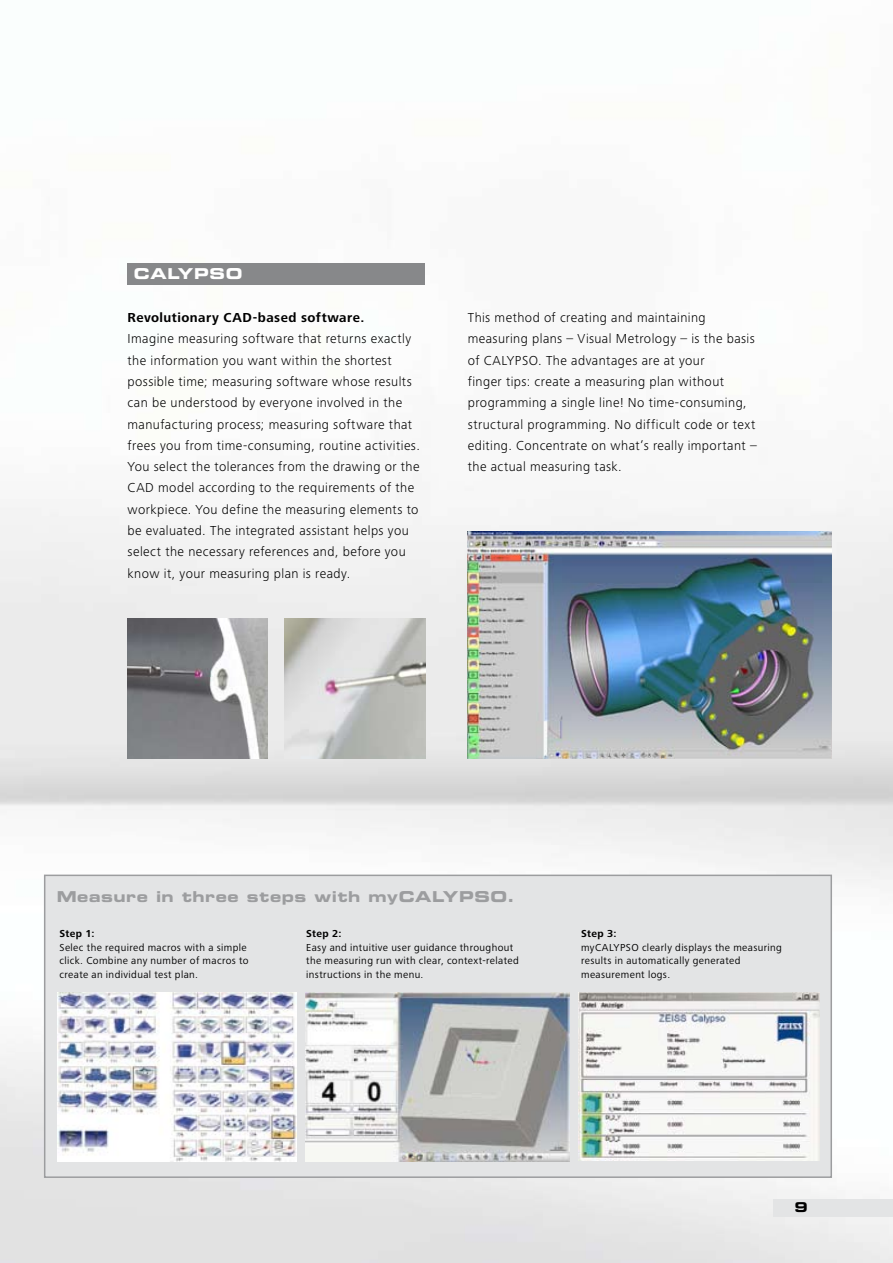
<style>
.page{position:relative;width:893px;height:1263px;background:#fff}
.page>*{position:absolute;margin:0;border:0;box-sizing:border-box;transform-origin:0 0}
.t1{font:15px "Zeiss Eurostile Pro Bold Ext 2";letter-spacing:.035em;color:#9c9d9f}
.t2{font:15px "Zeiss Eurostile Pro Bold Ext 2";letter-spacing:.035em;color:#fff}
.t3{font:300 13.5px/21.3px "Zeiss Frutiger Next Pro";letter-spacing:.03em;color:#000}
.t4{font:700 13.5px "Zeiss Frutiger Next Pro";letter-spacing:.035em;color:#000}
.t5{font:13.5px "Zeiss Eurostile Pro Bold Ext 2";color:#000}
.t6{font:10.5px/13.5px "Zeiss Frutiger Next Pro";letter-spacing:.035em;color:#000}
.t7{font:700 10.5px "Zeiss Frutiger Next Pro";letter-spacing:.03em;color:#000}
</style>
<div class="page">
<img style="left:0;top:263px;width:893px;height:1000px">
<div style="left:128px;top:263px;width:297px;height:21px;background:#87888a"></div>
<img style="left:468px;top:531px;width:363px;height:228px">
<div style="left:44px;top:874px;width:788px;height:304px;background:#e3e4e5;border:2px solid #9c9d9f"></div>
<img style="left:305px;top:992px;width:265px;height:169px">
<img style="left:578px;top:992px;width:241px;height:169px">
<img style="left:57px;top:992px;width:239px;height:170px">
<img style="left:285px;top:619px;width:140px;height:140px">
<img style="left:128px;top:619px;width:140px;height:140px">
<div style="left:774px;top:1199px;width:119px;height:17px;background:#e3e4e5"></div>
<p class="t2" style="left:134px;top:263px;width:110px">CALYPSO</p>
<p class="t4" style="left:128px;top:310px;width:238px">Revolutionary CAD-based software.</p>
<p class="t3" style="left:128px;top:328px;width:294px">Imagine measuring software that returns exactly the information you want within the shortest possible time; measuring software whose results can be understood by everyone involved in the manufacturing process; measuring software that frees you from time-consuming, routine activities.<br>You select the tolerances from the drawing or the CAD model according to the requirements of the workpiece. You define the measuring elements to be evaluated. The integrated assistant helps you select the necessary references and, before you know it, your measuring plan is ready.</p>
<p class="t3" style="left:468px;top:307px;width:290px">This method of creating and maintaining measuring plans – Visual Metrology – is the basis of CALYPSO. The advantages are at your<br>finger tips: create a measuring plan without programming a single line! No time-consuming, structural programming. No difficult code or text editing. Concentrate on what’s really important – the actual measuring task.</p>
<p class="t1" style="left:57px;top:886px;width:459px">Measure in three steps with myCALYPSO.</p>
<p class="t7" style="left:306px;top:928px;width:37px">Step 2:</p>
<p class="t6" style="left:306px;top:941px;width:214px">Easy and intuitive user guidance throughout the measuring run with clear, context-related instructions in the menu.</p>
<p class="t7" style="left:60px;top:928px;width:37px">Step 1:</p>
<p class="t6" style="left:60px;top:941px;width:191px">Selec the required macros with a simple click. Combine any number of macros to create an individual test plan.</p>
<p class="t7" style="left:581px;top:928px;width:37px">Step 3:</p>
<p class="t6" style="left:581px;top:941px;width:202px">myCALYPSO clearly displays the measuring results in automatically generated measurement logs.</p>
<p class="t5" style="left:795px;top:1198px;width:15px">9</p>
</div>
